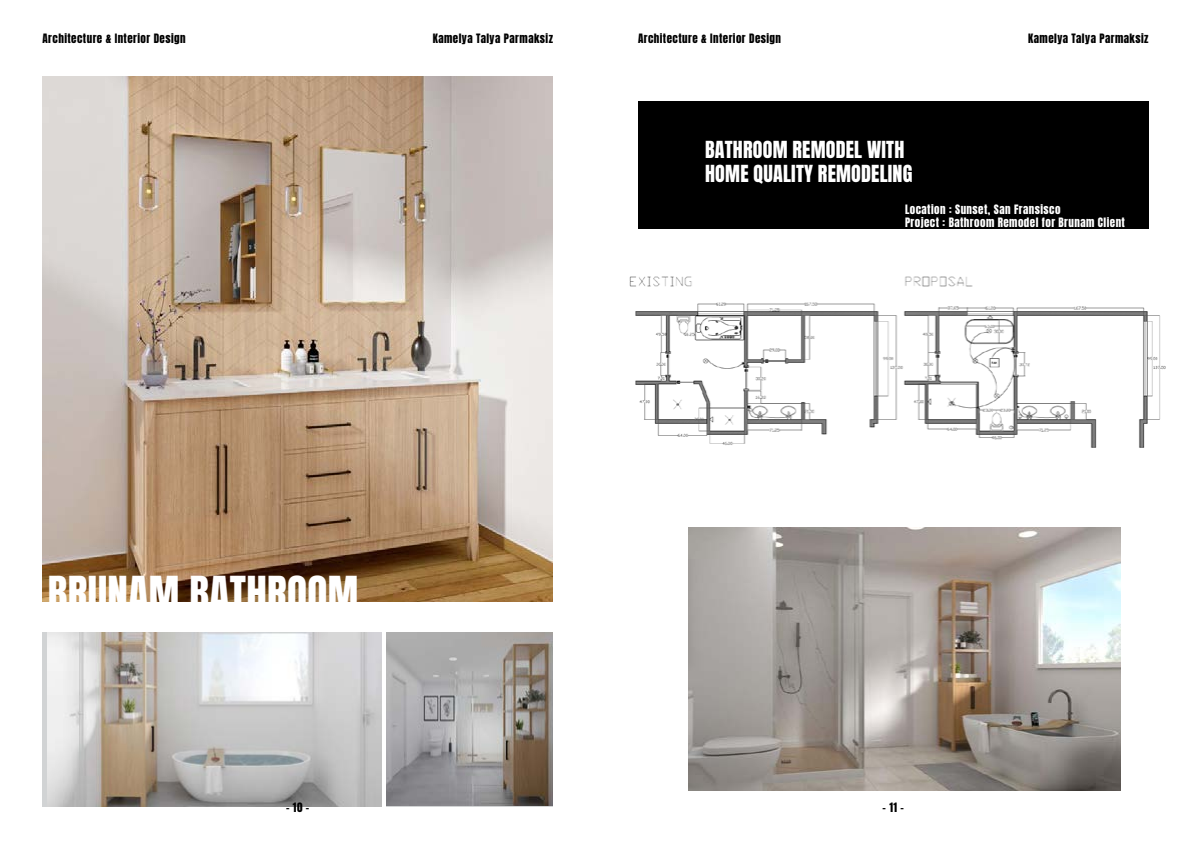
<style>
.page{position:relative;width:1191px;height:842px;background:#fff}
.page>*{position:absolute;margin:0;border:0;box-sizing:border-box;transform-origin:0 0}
.t1{font:41px "Anton";letter-spacing:.01em;color:#fff}
.t2{font:20px/24px "Anton";letter-spacing:.01em;color:#fff}
.t3{font:11px "Anton";letter-spacing:.04em;color:#000}
.t4{font:11px/13.2px "Anton";letter-spacing:.04em;color:#fff}
</style>
<div class="page">
<img style="left:43px;top:77px;width:510px;height:524px">
<img style="left:48px;top:633px;width:333px;height:174px">
<img style="left:386px;top:633px;width:167px;height:173px">
<img style="left:688px;top:527px;width:432px;height:263px">
<img style="left:629px;top:276px;width:537px;height:172px">
<div style="left:638px;top:101px;width:510px;height:128px;background:#000"></div>
<p class="t3" style="left:43px;top:32px;width:145px">Architecture &amp; Interior Design</p>
<p class="t3" style="left:433px;top:32px;width:122px">Kamelya Talya Parmaksiz</p>
<p class="t3" style="left:638px;top:32px;width:145px">Architecture &amp; Interior Design</p>
<p class="t3" style="left:1028px;top:32px;width:122px">Kamelya Talya Parmaksiz</p>
<h2 class="t2" style="left:705px;top:140px;width:209px">BATHROOM REMODEL WITH<br>HOME QUALITY REMODELING</h2>
<h1 class="t1" style="left:48px;top:573px;width:312px">BRUNAM BATHROOM</h1>
<p class="t4" style="left:905px;top:204px;width:221px">Location : Sunset, San Fransisco<br>Project : Bathroom Remodel for Brunam Client</p>
<p class="t3" style="left:286px;top:802px;width:25px">- 10 -</p>
<p class="t3" style="left:882px;top:802px;width:23px">- 11 -</p>
</div>
